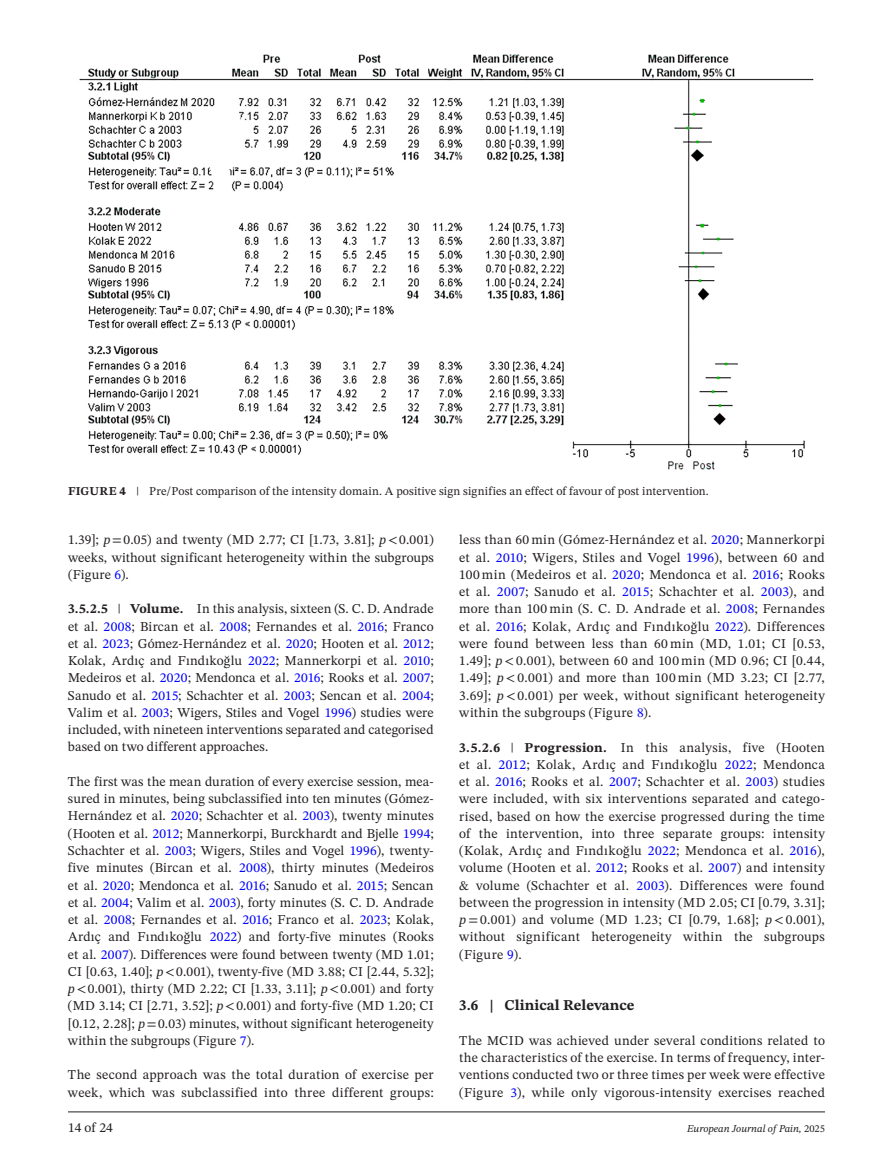
<style>
.page{position:relative;width:893px;height:1174px;background:#fff}
.page>*{position:absolute;margin:0;border:0;box-sizing:border-box;transform-origin:0 0}
.t1{font:700 15px "STIX Two Text";color:#231f20}
.t2{font:13.5px/17.2px "STIX Two Text";letter-spacing:.015em;color:#231f20;text-align:justify}
.t3{font:12px "STIX Two Text";letter-spacing:.01em;color:#231f20}
.t4{font:italic 10.5px "STIX Two Text";color:#231f20}
.s1{font-weight:700}
.s2{font-style:italic}
.s3{color:#00f}
.s4{font-style:normal}
</style>
<div class="page">
<hr style="left:68px;top:1111px;width:757px;height:1px;background:#231f20">
<img style="left:79px;top:54px;width:735px;height:416px">
<p class="t3" style="left:68px;top:482px;width:642px"><span class="s1">FIGURE 4</span> | Pre/Post comparison of the intensity domain. A positive sign signifies an effect of favour of post intervention.</p>
<p class="t2" style="left:68px;top:531px;width:367px">1.39]; <span class="s2">p</span>=0.05) and twenty (MD 2.77; CI [1.73, 3.81]; <span class="s2">p</span>&lt;0.001) weeks, without significant heterogeneity within the subgroups (Figure <span class="s3">6</span>).</p>
<p class="t2" style="left:68px;top:600px;width:367px"><span class="s1">3.5.2.5</span> | <span class="s1">Volume.</span> In this analysis, sixteen (S. C. D. Andrade et al. <span class="s3">2008</span>; Bircan et al. <span class="s3">2008</span>; Fernandes et al. <span class="s3">2016</span>; Franco et al. <span class="s3">2023</span>; Gómez-Hernández et al. <span class="s3">2020</span>; Hooten et al. <span class="s3">2012</span>; Kolak, Ardıç and Fındıkoğlu <span class="s3">2022</span>; Mannerkorpi et al. <span class="s3">2010</span>; Medeiros et al. <span class="s3">2020</span>; Mendonca et al. <span class="s3">2016</span>; Rooks et al. <span class="s3">2007</span>; Sanudo et al. <span class="s3">2015</span>; Schachter et al. <span class="s3">2003</span>; Sencan et al. <span class="s3">2004</span>; Valim et al. <span class="s3">2003</span>; Wigers, Stiles and Vogel <span class="s3">1996</span>) studies were included, with nineteen interventions separated and categorised based on two different approaches.</p>
<p class="t2" style="left:68px;top:772px;width:367px">The first was the mean duration of every exercise session, mea&shy;sured in minutes, being subclassified into ten minutes (Gómez-Hernández et al. <span class="s3">2020</span>; Schachter et al. <span class="s3">2003</span>), twenty minutes (Hooten et al. <span class="s3">2012</span>; Mannerkorpi, Burckhardt and Bjelle <span class="s3">1994</span>; Schachter et al. <span class="s3">2003</span>; Wigers, Stiles and Vogel <span class="s3">1996</span>), twenty&shy;five minutes (Bircan et al. <span class="s3">2008</span>), thirty minutes (Medeiros et al. <span class="s3">2020</span>; Mendonca et al. <span class="s3">2016</span>; Sanudo et al. <span class="s3">2015</span>; Sencan et al. <span class="s3">2004</span>; Valim et al. <span class="s3">2003</span>), forty minutes (S. C. D. Andrade et al. <span class="s3">2008</span>; Fernandes et al. <span class="s3">2016</span>; Franco et al. <span class="s3">2023</span>; Kolak, Ardıç and Fındıkoğlu <span class="s3">2022</span>) and forty-five minutes (Rooks et al. <span class="s3">2007</span>). Differences were found between twenty (MD 1.01; CI [0.63, 1.40]; <span class="s2">p</span>&lt;0.001), twenty-five (MD 3.88; CI [2.44, 5.32]; <span class="s2">p</span>&lt;0.001), thirty (MD 2.22; CI [1.33, 3.11]; <span class="s2">p</span>&lt;0.001) and forty (MD 3.14; CI [2.71, 3.52]; <span class="s2">p</span>&lt;0.001) and forty-five (MD 1.20; CI [0.12, 2.28]; <span class="s2">p</span>=0.03) minutes, without significant heterogeneity within the subgroups (Figure <span class="s3">7</span>).</p>
<p class="t2" style="left:68px;top:1066px;width:367px">The second approach was the total duration of exercise per week, which was subclassified into three different groups:</p>
<p class="t2" style="left:459px;top:531px;width:367px">less than 60 min (Gómez-Hernández et al. <span class="s3">2020</span>; Mannerkorpi et al. <span class="s3">2010</span>; Wigers, Stiles and Vogel <span class="s3">1996</span>), between 60 and 100 min (Medeiros et al. <span class="s3">2020</span>; Mendonca et al. <span class="s3">2016</span>; Rooks et al. <span class="s3">2007</span>; Sanudo et al. <span class="s3">2015</span>; Schachter et al. <span class="s3">2003</span>), and more than 100 min (S. C. D. Andrade et al. <span class="s3">2008</span>; Fernandes et al. <span class="s3">2016</span>; Kolak, Ardıç and Fındıkoğlu <span class="s3">2022</span>). Differences were found between less than 60 min (MD, 1.01; CI [0.53, 1.49]; <span class="s2">p</span> &lt; 0.001), between 60 and 100 min (MD 0.96; CI [0.44, 1.49]; <span class="s2">p</span> &lt; 0.001) and more than 100 min (MD 3.23; CI [2.77, 3.69]; <span class="s2">p</span> &lt; 0.001) per week, without significant heterogeneity within the subgroups (Figure <span class="s3">8</span>).</p>
<p class="t2" style="left:459px;top:738px;width:367px"><span class="s1">3.5.2.6</span> | <span class="s1">Progression.</span> In this analysis, five (Hooten et al. <span class="s3">2012</span>; Kolak, Ardıç and Fındıkoğlu <span class="s3">2022</span>; Mendonca et al. <span class="s3">2016</span>; Rooks et al. <span class="s3">2007</span>; Schachter et al. <span class="s3">2003</span>) studies were included, with six interventions separated and catego&shy;rised, based on how the exercise progressed during the time of the intervention, into three separate groups: intensity (Kolak, Ardıç and Fındıkoğlu <span class="s3">2022</span>; Mendonca et al. <span class="s3">2016</span>), volume (Hooten et al. <span class="s3">2012</span>; Rooks et al. <span class="s3">2007</span>) and intensity &amp; volume (Schachter et al. <span class="s3">2003</span>). Differences were found between the progression in intensity (MD 2.05; CI [0.79, 3.31]; <span class="s2">p</span> = 0.001) and volume (MD 1.23; CI [0.79, 1.68]; <span class="s2">p</span> &lt; 0.001), without significant heterogeneity within the subgroups (Figure <span class="s3">9</span>).</p>
<p class="t1" style="left:459px;top:994px;width:177px">3.6 | Clinical Relevance</p>
<p class="t2" style="left:459px;top:1031px;width:367px">The MCID was achieved under several conditions related to the characteristics of the exercise. In terms of frequency, inter&shy;ventions conducted two or three times per week were effective (Figure <span class="s3">3</span>), while only vigorous-intensity exercises reached</p>
<p class="t2" style="left:68px;top:1119px;width:46px">14 of 24</p>
<p class="t4" style="left:687px;top:1121px;width:139px">European Journal of Pain, <span class="s4">2025</span></p>
</div>
